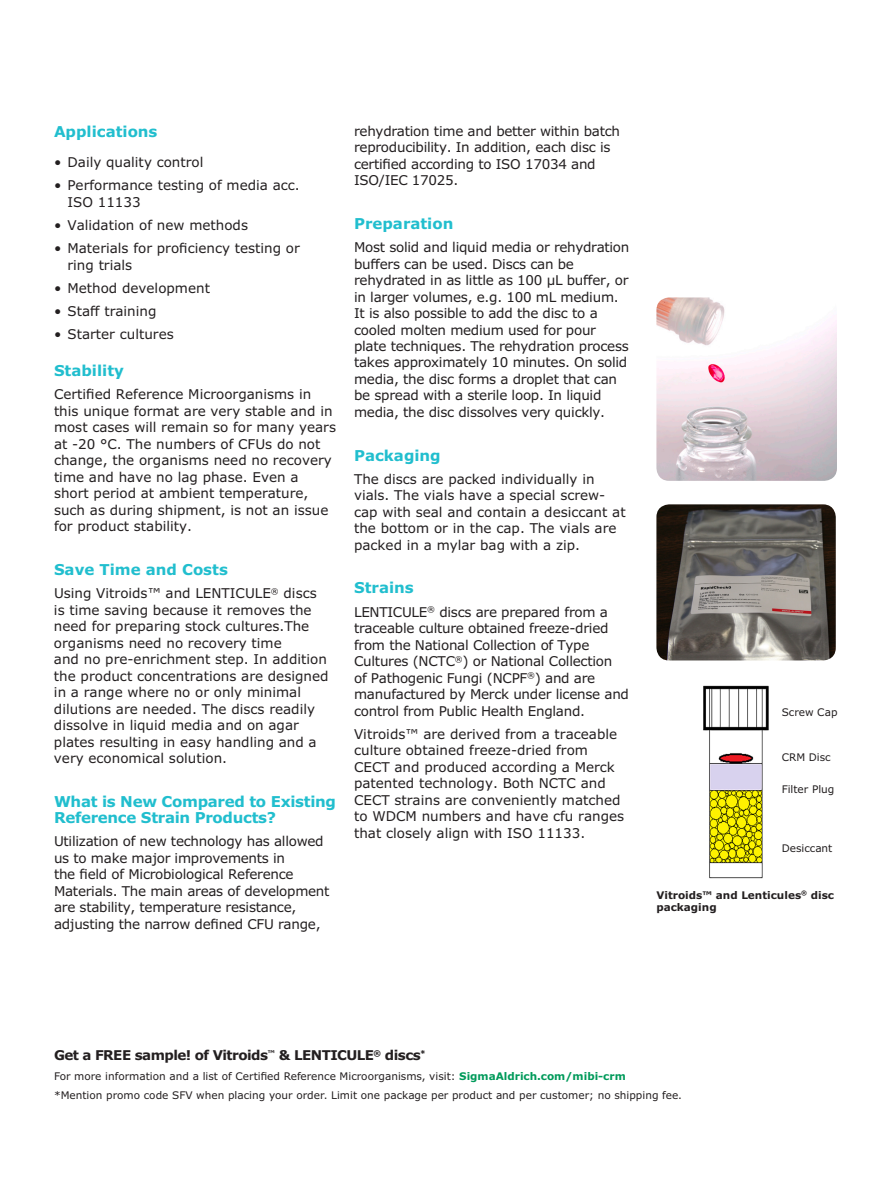
<style>
.page{position:relative;width:891px;height:1188px;background:#fff}
.page>*{position:absolute;margin:0;border:0;box-sizing:border-box;transform-origin:0 0}
.t1{font:700 15px "Verdana Pro";color:#21bece}
.t2{font:700 15px/16.5px "Verdana Pro";letter-spacing:-.02em;color:#21bece}
.t3{font:13.5px/16.5px "Verdana Pro";color:#231f20}
.t4{font:13.5px/16.5px "Verdana Pro";letter-spacing:-.02em;color:#231f20}
.t5{font:700 13.5px "Verdana Pro";letter-spacing:-.04em;color:#231f20}
.t6{font:10.5px/19.4px "Verdana Pro";color:#231f20}
.t7{font:700 10.5px/12.6px "Verdana Pro";color:#231f20}
.s1{font-weight:700;color:#009a5a}
</style>
<div class="page">
<img style="left:656px;top:297px;width:181px;height:184px">
<img style="left:656px;top:504px;width:180px;height:156px">
<img style="left:703px;top:685px;width:66px;height:194px">
<p class="t1" style="left:54px;top:122px;width:105px">Applications</p>
<p class="t3" style="left:54px;top:154px;width:151px">• Daily quality control</p>
<p class="t3" style="left:68px;top:177px;width:234px;text-indent:-14px">• Performance testing of media acc.<br>ISO 11133</p>
<p class="t3" style="left:54px;top:217px;width:196px">• Validation of new methods</p>
<p class="t3" style="left:68px;top:240px;width:234px;text-indent:-14px">• Materials for proficiency testing or ring trials</p>
<p class="t3" style="left:54px;top:280px;width:157px">• Method development</p>
<p class="t3" style="left:54px;top:303px;width:104px">• Staff training</p>
<p class="t3" style="left:54px;top:326px;width:121px">• Starter cultures</p>
<p class="t1" style="left:54px;top:361px;width:71px">Stability</p>
<p class="t3" style="left:54px;top:386px;width:284px">Certified Reference Microorganisms in this unique format are very stable and in most cases will remain so for many years at -20 °C. The numbers of CFUs do not change, the organisms need no recovery time and have no lag phase. Even a short period at ambient temperature, such as during shipment, is not an issue for product stability.</p>
<p class="t1" style="left:54px;top:560px;width:175px">Save Time and Costs</p>
<p class="t3" style="left:54px;top:585px;width:276px">Using Vitroids™ and LENTICULE<sup>®</sup> discs is time saving because it removes the need for preparing stock cultures.The organisms need no recovery time<br>and no pre-enrichment step. In addition the product concentrations are designed in a range where no or only minimal dilutions are needed. The discs readily dissolve in liquid media and on agar plates resulting in easy handling and a very economical solution.</p>
<p class="t2" style="left:54px;top:793px;width:284px">What is New Compared to Existing<br>Reference Strain Products?</p>
<p class="t4" style="left:54px;top:833px;width:277px">Utilization of new technology has allowed us to make major improvements in<br>the field of Microbiological Reference Materials. The main areas of development are stability, temperature resistance, adjusting the narrow defined CFU range,</p>
<p class="t4" style="left:354px;top:123px;width:268px">rehydration time and better within batch reproducibility. In addition, each disc is certified according to ISO 17034 and ISO/IEC 17025.</p>
<p class="t1" style="left:354px;top:214px;width:101px">Preparation</p>
<p class="t4" style="left:354px;top:239px;width:277px">Most solid and liquid media or rehydration buffers can be used. Discs can be rehydrated in as little as 100 µL buffer, or in larger volumes, e.g. 100 mL medium.<br>It is also possible to add the disc to a cooled molten medium used for pour plate techniques. The rehydration process takes approximately 10 minutes. On solid media, the disc forms a droplet that can be spread with a sterile loop. In liquid media, the disc dissolves very quickly.</p>
<p class="t1" style="left:354px;top:445px;width:88px">Packaging</p>
<p class="t3" style="left:354px;top:471px;width:273px">The discs are packed individually in vials. The vials have a special screw&shy;cap with seal and contain a desiccant at the bottom or in the cap. The vials are packed in a mylar bag with a zip.</p>
<p class="t1" style="left:354px;top:578px;width:61px">Strains</p>
<p class="t4" style="left:354px;top:604px;width:276px">LENTICULE<sup>®</sup> discs are prepared from a traceable culture obtained freeze-dried from the National Collection of Type Cultures (NCTC<sup>®</sup>) or National Collection<br>of Pathogenic Fungi (NCPF<sup>®</sup>) and are manufactured by Merck under license and control from Public Health England.</p>
<p class="t3" style="left:354px;top:726px;width:272px">Vitroids™ are derived from a traceable culture obtained freeze-dried from CECT and produced according a Merck patented technology. Both NCTC and CECT strains are conveniently matched to WDCM numbers and have cfu ranges that closely align with ISO 11133.</p>
<p class="t6" style="left:782px;top:703px;width:57px">Screw Cap</p>
<p class="t6" style="left:782px;top:748px;width:51px">CRM Disc</p>
<p class="t6" style="left:782px;top:780px;width:54px">Filter Plug</p>
<p class="t6" style="left:782px;top:839px;width:52px">Desiccant</p>
<p class="t7" style="left:656px;top:889px;width:179px">Vitroids™ and Lenticules<sup>®</sup> disc packaging</p>
<p class="t5" style="left:54px;top:1047px;width:373px">Get a FREE sample! of Vitroids<sup>™</sup> &amp; LENTICULE<sup>®</sup> discs<sup>*</sup></p>
<p class="t6" style="left:54px;top:1066px;width:629px">For more information and a list of Certified Reference Microorganisms, visit: <span class="s1">SigmaAldrich.com/mibi-crm<br></span>*Mention promo code SFV when placing your order. Limit one package per product and per customer; no shipping fee.</p>
</div>
